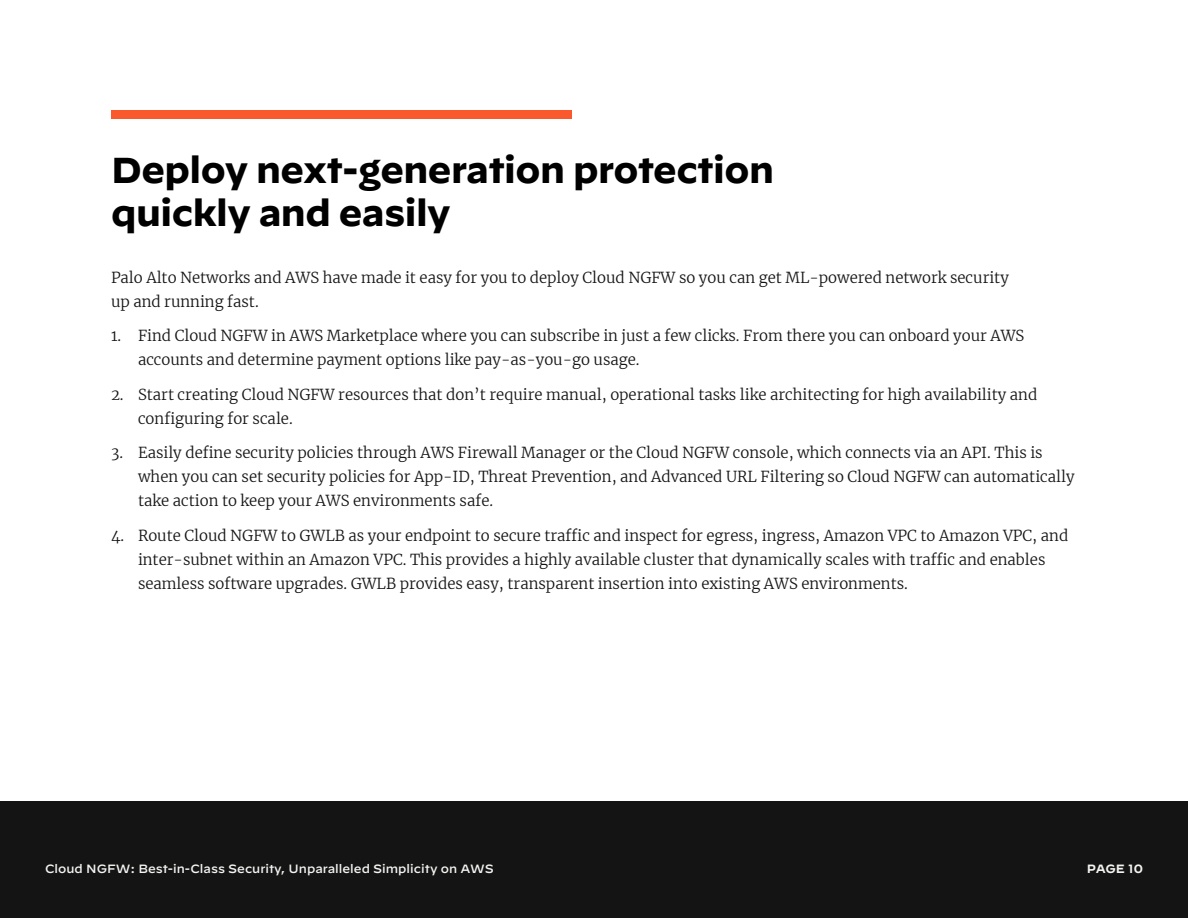
<style>
.page{position:relative;width:1188px;height:918px;background:#fff}
.page>*{position:absolute;margin:0;border:0;box-sizing:border-box;transform-origin:0 0}
.Header_1{font:700 36px/43.2px "Decimal";letter-spacing:-.015em;color:#000}
.Body_copy{font:300 15px/24px "Merriweather";color:#141414}
.t1{font:500 12px "Decimal";color:#f4f4f2}
.t2{font:600 12px "Decimal";letter-spacing:-.01em;color:#f4f4f2}
</style>
<div class="page">
<div style="left:0;top:801px;width:1188px;height:117px;background:#141414"></div>
<div style="left:111px;top:110px;width:461px;height:9px;background:#fa582d"></div>
<p class="Header_1" style="left:111px;top:149px;width:665px">Deploy next-generation protection quickly and easily</p>
<p class="Body_copy" style="left:111px;top:265px;width:899px">Palo Alto Networks and AWS have made it easy for you to deploy Cloud NGFW so you can get ML-powered network security up and running fast.</p>
<p class="Body_copy" style="left:138px;top:324px;width:888px;text-indent:-27px">1. Find Cloud NGFW in AWS Marketplace where you can subscribe in just a few clicks. From there you can onboard your AWS accounts and determine payment options like pay-as-you-go usage.</p>
<p class="Body_copy" style="left:138px;top:382px;width:901px;text-indent:-27px">2. Start creating Cloud NGFW resources that don’t require manual, operational tasks like architecting for high availability and configuring for scale.</p>
<p class="Body_copy" style="left:138px;top:441px;width:938px;text-indent:-27px">3. Easily define security policies through AWS Firewall Manager or the Cloud NGFW console, which connects via an API. This is when you can set security policies for App-ID, Threat Prevention, and Advanced URL Filtering so Cloud NGFW can automatically take action to keep your AWS environments safe.</p>
<p class="Body_copy" style="left:138px;top:523px;width:932px;text-indent:-27px">4. Route Cloud NGFW to GWLB as your endpoint to secure traffic and inspect for egress, ingress, Amazon VPC to Amazon VPC, and inter-subnet within an Amazon VPC. This provides a highly available cluster that dynamically scales with traffic and enables seamless software upgrades. GWLB provides easy, transparent insertion into existing AWS environments.</p>
<p class="t1" style="left:45px;top:857px;width:450px">Cloud NGFW: Best-in-Class Security, Unparalleled Simplicity on AWS</p>
<p class="t2" style="left:1087px;top:857px;width:58px">PAGE 10</p>
</div>
